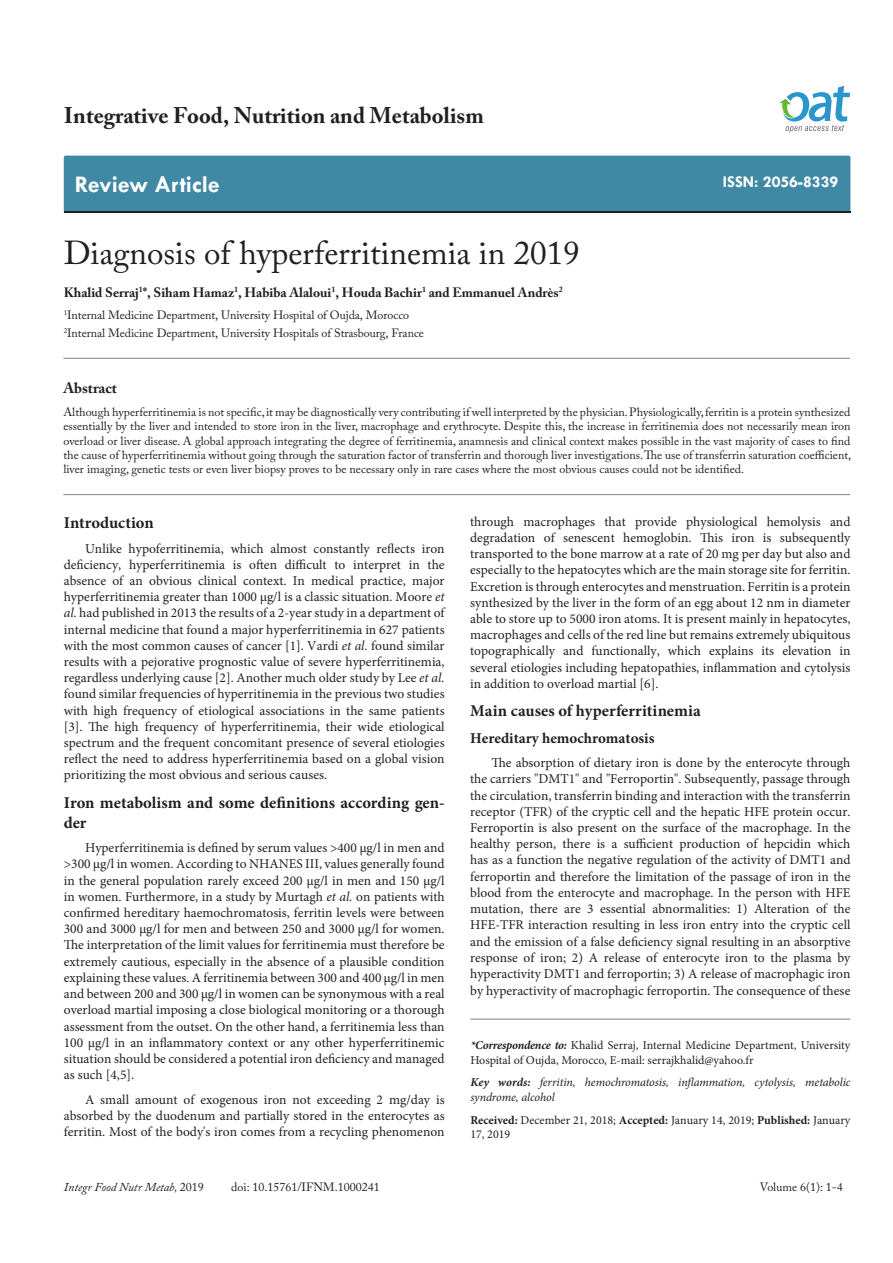
<style>
.page{position:relative;width:893px;height:1263px;background:#fff}
.page>*{position:absolute;margin:0;border:0;box-sizing:border-box;transform-origin:0 0}
.t1{font:33px "Adobe Caslon Pro";color:#231f20}
.t2{font:700 24px "Tw Cen";color:#fff}
.t3{font:700 22.5px "Adobe Caslon Pro";color:#231f20}
.Hedding{font:700 16.5px/19.8px "Minion Pro";color:#231f20}
.t4{font:700 16.5px "Tw Cen";color:#fff}
.Side-Hedding{font:700 15px "Minion Pro";color:#231f20}
.t5{font:700 15px "Adobe Caslon Pro";color:#231f20}
.t6{font:13.5px/16.2px "Minion Pro";color:#231f20;text-align:justify}
.t7{font:700 13.5px "Adobe Caslon Pro";color:#231f20}
.t8{font:12px/14.4px "Adobe Caslon Pro";letter-spacing:-.005em;color:#231f20;text-align:justify}
.t9{font:12px/14.4px "Minion Pro";color:#231f20}
.t10{font:italic 12px/14.4px "Minion Pro";letter-spacing:-.01em;color:#231f20}
.t11{font:italic 12px "Adobe Caslon Pro";color:#231f20}
.s1{font-style:italic}
.s2{font-weight:700;font-style:italic}
.s3{font-weight:700}
.s4{font-style:normal}
</style>
<div class="page">
<div style="left:64px;top:156px;width:786px;height:56px;background:#4089a5"></div>
<svg style="left:779px;top:86px;width:71px;height:47px"></svg>
<hr style="left:470px;top:1019px;width:380px;height:1px;background:#808285">
<hr style="left:63px;top:358px;width:787px;height:1px;background:#808285">
<hr style="left:63px;top:494px;width:787px;height:1px;background:#808285">
<h3 class="t3" style="left:64px;top:102px;width:421px">Integrative Food, Nutrition and Metabolism</h3>
<h2 class="t2" style="left:75px;top:170px;width:146px">Review Article</h2>
<p class="t1" style="left:64px;top:233px;width:517px">Diagnosis of hyperferritinemia in 2019</p>
<p class="t7" style="left:64px;top:284px;width:500px">Khalid Serraj<sup>1</sup>*, Siham Hamaz<sup>1</sup>, Habiba Alaloui<sup>1</sup>, Houda Bachir<sup>1</sup> and Emmanuel Andrès<sup>2</sup></p>
<p class="t8" style="left:64px;top:308px;width:347px"><sup>1</sup>Internal Medicine Department, University Hospital of Oujda, Morocco</p>
<p class="t8" style="left:64px;top:326px;width:362px"><sup>2</sup>Internal Medicine Department, University Hospitals of Strasbourg, France</p>
<p class="t4" style="left:723px;top:172px;width:117px">ISSN: 2056-8339</p>
<p class="t5" style="left:63px;top:379px;width:55px">Abstract</p>
<p class="t8" style="left:63px;top:404px;width:789px">Although hyperferritinemia is not specific, it may be diagnostically very contributing if well interpreted by the physician. Physiologically, ferritin is a protein synthesized essentially by the liver and intended to store iron in the liver, macrophage and erythrocyte. Despite this, the increase in ferritinemia does not necessarily mean iron overload or liver disease. A global approach integrating the degree of ferritinemia, anamnesis and clinical context makes possible in the vast majority of cases to find the cause of hyperferritinemia without going through the saturation factor of transferrin and thorough liver investigations. The use of transferrin saturation coefficient, liver imaging, genetic tests or even liver biopsy proves to be necessary only in rare cases where the most obvious causes could not be identified.</p>
<p class="t6" style="left:470px;top:513px;width:382px">through macrophages that provide physiological hemolysis and degradation of senescent hemoglobin. This iron is subsequently transported to the bone marrow at a rate of 20 mg per day but also and especially to the hepatocytes which are the main storage site for ferritin.<br>Excretion is through enterocytes and menstruation. Ferritin is a protein synthesized by the liver in the form of an egg about 12 nm in diameter able to store up to 5000 iron atoms. It is present mainly in hepatocytes, macrophages and cells of the red line but remains extremely ubiquitous topographically and functionally, which explains its elevation in several etiologies including hepatopathies, inflammation and cytolysis in addition to overload martial [6].</p>
<p class="Hedding" style="left:470px;top:701px;width:232px">Main causes of hyperferritinemia</p>
<p class="Side-Hedding" style="left:470px;top:727px;width:186px">Hereditary hemochromatosis</p>
<p class="t6" style="left:470px;top:755px;width:382px;text-indent:21px">The absorption of dietary iron is done by the enterocyte through the carriers "DMT1" and "Ferroportin". Subsequently, passage through the circulation, transferrin binding and interaction with the transferrin receptor (TFR) of the cryptic cell and the hepatic HFE protein occur.<br>Ferroportin is also present on the surface of the macrophage. In the healthy person, there is a sufficient production of hepcidin which has as a function the negative regulation of the activity of DMT1 and ferroportin and therefore the limitation of the passage of iron in the blood from the enterocyte and macrophage. In the person with HFE mutation, there are 3 essential abnormalities: 1) Alteration of the HFE-TFR interaction resulting in less iron entry into the cryptic cell and the emission of a false deficiency signal resulting in an absorptive response of iron; 2) A release of enterocyte iron to the plasma by hyperactivity DMT1 and ferroportin; 3) A release of macrophagic iron by hyperactivity of macrophagic ferroportin. The consequence of these</p>
<p class="Hedding" style="left:64px;top:512px;width:91px">Introduction</p>
<p class="t6" style="left:64px;top:540px;width:382px;text-indent:21px">Unlike hypoferritinemia, which almost constantly reflects iron deficiency, hyperferritinemia is often difficult to interpret in the absence of an obvious clinical context. In medical practice, major hyperferritinemia greater than 1000 μg/l is a classic situation. Moore <span class="s1">et al.</span> had published in 2013 the results of a 2-year study in a department of internal medicine that found a major hyperferritinemia in 627 patients with the most common causes of cancer [1]. Vardi <span class="s1">et al.</span> found similar results with a pejorative prognostic value of severe hyperferritinemia, regardless underlying cause [2]. Another much older study by Lee <span class="s1">et al. </span>found similar frequencies of hyperritinemia in the previous two studies with high frequency of etiological associations in the same patients [3]. The high frequency of hyperferritinemia, their wide etiological spectrum and the frequent concomitant presence of several etiologies reflect the need to address hyperferritinemia based on a global vision prioritizing the most obvious and serious causes.</p>
<p class="Hedding" style="left:64px;top:792px;width:382px">Iron metabolism and some definitions according gen&shy;der</p>
<p class="t6" style="left:64px;top:840px;width:382px;text-indent:21px">Hyperferritinemia is defined by serum values &gt;400 μg/l in men and &gt;300 μg/l in women. According to NHANES III, values generally found in the general population rarely exceed 200 μg/l in men and 150 μg/l in women. Furthermore, in a study by Murtagh <span class="s1">et al.</span> on patients with confirmed hereditary haemochromatosis, ferritin levels were between 300 and 3000 μg/l for men and between 250 and 3000 μg/l for women.<br>The interpretation of the limit values for ferritinemia must therefore be extremely cautious, especially in the absence of a plausible condition explaining these values. A ferritinemia between 300 and 400 μg/l in men and between 200 and 300 μg/l in women can be synonymous with a real overload martial imposing a close biological monitoring or a thorough assessment from the outset. On the other hand, a ferritinemia less than 100 μg/l in an inflammatory context or any other hyperferritinemic situation should be considered a potential iron deficiency and managed as such [4,5].</p>
<p class="t6" style="left:64px;top:1091px;width:382px;text-indent:21px">A small amount of exogenous iron not exceeding 2 mg/day is absorbed by the duodenum and partially stored in the enterocytes as ferritin. Most of the body's iron comes from a recycling phenomenon</p>
<p class="t9" style="left:470px;top:1038px;width:382px"><span class="s2">*Correspondence to:</span> Khalid Serraj, Internal Medicine Department, University<br>Hospital of Oujda, Morocco, E-mail: serrajkhalid@yahoo.fr</p>
<p class="t10" style="left:470px;top:1075px;width:382px"><span class="s3">Key words:</span> ferritin, hemochromatosis, inflammation, cytolysis, metabolic syndrome, alcohol</p>
<p class="t9" style="left:470px;top:1113px;width:382px"><span class="s3">Received:</span> December 21, 2018; <span class="s3">Accepted:</span> January 14, 2019; <span class="s3">Published:</span> January<br>17, 2019</p>
<p class="t11" style="left:64px;top:1180px;width:141px">Integr Food Nutr Metab, <span class="s4">2019</span></p>
<p class="t8" style="left:231px;top:1180px;width:150px">doi: 10.15761/IFNM.1000241</p>
<p class="t8" style="left:760px;top:1180px;width:84px">Volume 6(1): 1-4</p>
</div>
